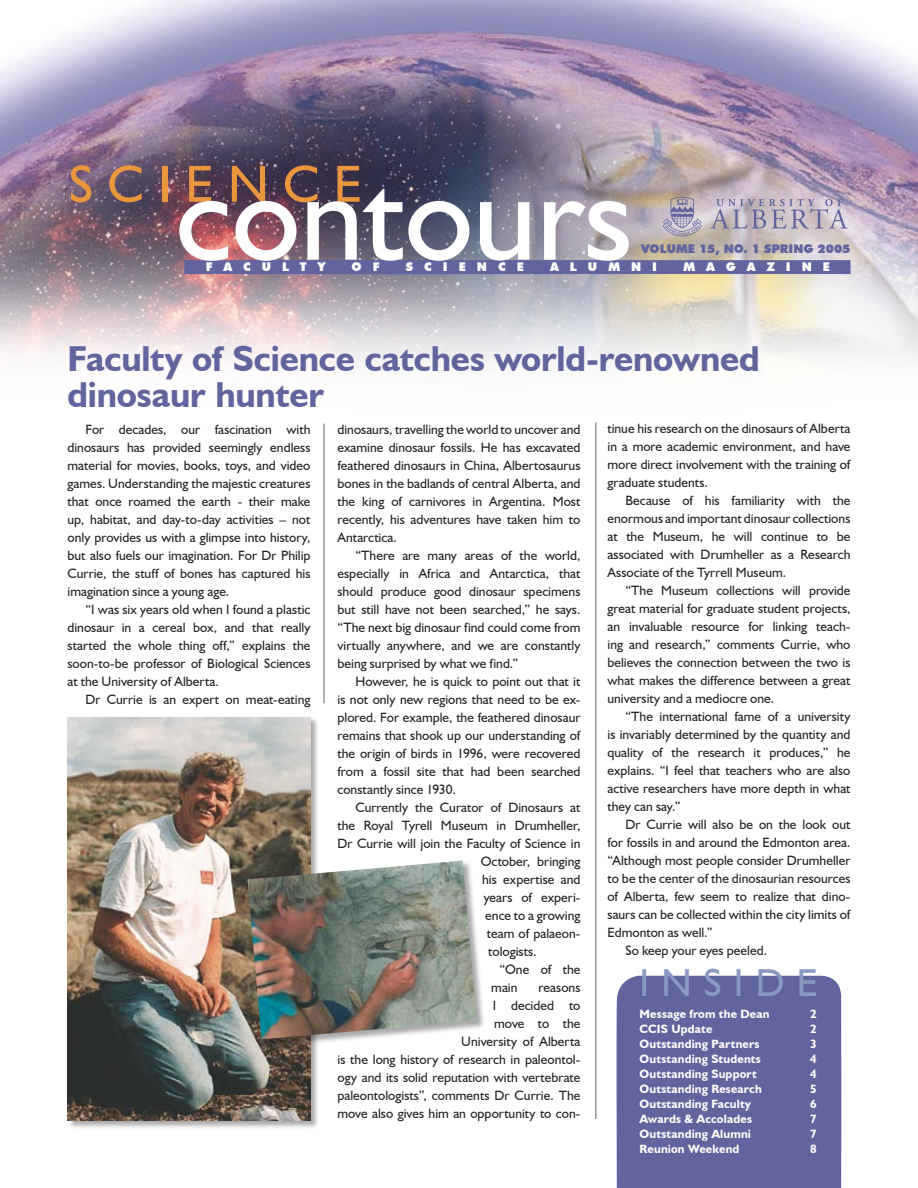
<style>
.page{position:relative;width:918px;height:1188px;background:#fff}
.page>*{position:absolute;margin:0;border:0;box-sizing:border-box;transform-origin:0 0}
.t1{font:127.5px "Humanist 521 BT";color:#fff}
.t2{font:52.5px "Humanist 521 BT";letter-spacing:.27em;color:#e9963d}
.t3{font:39px "Humanist 521 BT";letter-spacing:.31em;color:#8a99c1}
.t4{font:700 36px/36px "Humanist 521 BT";letter-spacing:-.005em;color:#61649d}
.t5{font:13.5px/18px "Humanist 521 BT";color:#252525;text-align:justify}
.t6{font:700 12px "Humanist 521 BT";letter-spacing:.015em;color:#fff}
.t7{font:900 12px "Futura BT";letter-spacing:.92em;color:#fff}
.t8{font:900 12px "Futura BT";color:#61649d}
</style>
<div class="page">
<img style="left:0;top:0;width:918px;height:426px">
<div style="left:616px;top:975px;width:226px;height:213px;background:#61649d"></div>
<svg style="left:710px;top:199px;width:138px;height:30px;background:#b9afc0"></svg>
<svg style="left:663px;top:197px;width:39px;height:39px;background:#b1a8b9"></svg>
<div style="left:185px;top:261px;width:665px;height:12px;background:#61649d"></div>
<div style="left:184px;top:260px;width:666px;height:14px;border:2px solid #61649d"></div>
<hr style="left:324px;top:424px;width:1px;height:279px;background:#626263">
<hr style="left:596px;top:423px;width:1px;height:696px;background:#626263">
<div style="left:66px;top:716px;width:255px;height:414px;background:#252525;opacity:.4"></div>
<img style="left:68px;top:717px;width:242px;height:403px">
<div style="left:247px;top:860px;width:239px;height:189px;background:#252525;opacity:.4"></div>
<img style="left:247px;top:861px;width:230px;height:178px">
<h2 class="t2" style="left:69px;top:151px;width:295px">SCIENCE</h2>
<h1 class="t1" style="left:176px;top:138px;width:458px">contours</h1>
<p class="t7" style="left:206px;top:260px;width:121px">FACULTY</p>
<p class="t7" style="left:352px;top:260px;width:29px">O F</p>
<p class="t7" style="left:406px;top:260px;width:120px">SCIENCE</p>
<p class="t7" style="left:550px;top:260px;width:109px">ALUMNI</p>
<p class="t7" style="left:683px;top:260px;width:148px">MAGAZINE</p>
<p class="t8" style="left:641px;top:241px;width:211px">VOLUME 15, NO. 1 SPRING 2005</p>
<h3 class="t4" style="left:68px;top:340px;width:694px">Faculty of Science catches world-renowned dinosaur hunter</h3>
<p class="t5" style="left:68px;top:421px;width:245px;text-indent:18px">For decades, our fascination with dinosaurs has provided seemingly endless material for movies, books, toys, and video games. Understanding the majestic creatures that once roamed the earth - their make up, habitat, and day-to-day activities – not only provides us with a glimpse into history, but also fuels our imagination. For Dr Philip Currie, the stuff of bones has captured his imagination since a young age.</p>
<p class="t5" style="left:68px;top:601px;width:244px;text-indent:18px">“I was six years old when I found a plastic dinosaur in a cereal box, and that really started the whole thing off,” explains the soon-to-be professor of Biological Sciences at the University of Alberta.</p>
<p class="t5" style="left:85px;top:691px;width:227px">Dr Currie is an expert on meat-eating</p>
<p class="t5" style="left:608px;top:419px;width:245px">tinue his research on the dinosaurs of Alberta in a more academic environment, and have more direct involvement with the training of graduate students.</p>
<p class="t5" style="left:608px;top:491px;width:244px;text-indent:18px">Because of his familiarity with the enormous and important dinosaur collections at the Museum, he will continue to be associated with Drumheller as a Research Associate of the Tyrrell Museum.</p>
<p class="t5" style="left:608px;top:581px;width:245px;text-indent:18px">“The Museum collections will provide great material for graduate student projects, an invaluable resource for linking teach&shy;ing and research,” comments Currie, who believes the connection between the two is what makes the difference between a great university and a mediocre one.</p>
<p class="t5" style="left:608px;top:707px;width:245px;text-indent:18px">“The international fame of a university is invariably determined by the quantity and quality of the research it produces,” he explains. “I feel that teachers who are also active researchers have more depth in what they can say.”</p>
<p class="t5" style="left:625px;top:815px;width:227px">Dr Currie will also be on the look out</p>
<p class="t5" style="left:608px;top:833px;width:245px">for fossils in and around the Edmonton area.</p>
<p class="t5" style="left:608px;top:851px;width:244px">“Although most people consider Drumheller</p>
<p class="t5" style="left:608px;top:869px;width:244px">to be the center of the dinosaurian resources</p>
<p class="t5" style="left:608px;top:887px;width:245px">of Alberta, few seem to realize that dino-</p>
<p class="t5" style="left:608px;top:905px;width:244px">saurs can be collected within the city limits of</p>
<p class="t5" style="left:608px;top:923px;width:107px">Edmonton as well.”</p>
<p class="t5" style="left:625px;top:941px;width:143px">So keep your eyes peeled.</p>
<p class="t5" style="left:338px;top:420px;width:245px">dinosaurs, travelling the world to uncover and examine dinosaur fossils. He has excavated feathered dinosaurs in China, Albertosaurus bones in the badlands of central Alberta, and the king of carnivores in Argentina. Most recently, his adventures have taken him to Antarctica.</p>
<p class="t5" style="left:338px;top:546px;width:244px;text-indent:18px">“There are many areas of the world, especially in Africa and Antarctica, that should produce good dinosaur specimens but still have not been searched,” he says. “The next big dinosaur find could come from virtually anywhere, and we are constantly being surprised by what we find.”</p>
<p class="t5" style="left:338px;top:672px;width:245px;text-indent:18px">However, he is quick to point out that it is not only new regions that need to be ex&shy;plored. For example, the feathered dinosaur remains that shook up our understanding of the origin of birds in 1996, were recovered from a fossil site that had been searched constantly since 1930.</p>
<p class="t5" style="left:355px;top:798px;width:227px">Currently the Curator of Dinosaurs at</p>
<p class="t5" style="left:338px;top:816px;width:245px">the Royal Tyrell Museum in Drumheller,</p>
<p class="t5" style="left:338px;top:834px;width:244px">Dr Currie will join the Faculty of Science in</p>
<p class="t5" style="left:481px;top:852px;width:101px">October, bringing</p>
<p class="t5" style="left:482px;top:870px;width:100px">his expertise and</p>
<p class="t5" style="left:484px;top:888px;width:98px">years of experi-</p>
<p class="t5" style="left:485px;top:906px;width:97px">ence to a growing</p>
<p class="t5" style="left:487px;top:924px;width:95px">team of palaeon-</p>
<p class="t5" style="left:488px;top:942px;width:50px">tologists.</p>
<p class="t5" style="left:499px;top:960px;width:83px">“One of the</p>
<p class="t5" style="left:491px;top:978px;width:28px">main</p>
<h3 class="t3" style="left:640px;top:958px;width:180px">INSIDE</h3>
<p class="t6" style="left:640px;top:1006px;width:132px">Message from the Dean</p>
<p class="t6" style="left:810px;top:1006px;width:8px">2</p>
<p class="t6" style="left:640px;top:1021px;width:74px">CCIS Update</p>
<p class="t6" style="left:810px;top:1021px;width:8px">2</p>
<p class="t6" style="left:640px;top:1036px;width:121px">Outstanding Partners</p>
<p class="t6" style="left:810px;top:1036px;width:8px">3</p>
<p class="t6" style="left:640px;top:1051px;width:123px">Outstanding Students</p>
<p class="t6" style="left:810px;top:1051px;width:8px">4</p>
<p class="t6" style="left:640px;top:1066px;width:119px">Outstanding Support</p>
<p class="t6" style="left:810px;top:1066px;width:8px">4</p>
<p class="t6" style="left:640px;top:1081px;width:124px">Outstanding Research</p>
<p class="t6" style="left:810px;top:1081px;width:8px">5</p>
<p class="t6" style="left:640px;top:1096px;width:113px">Outstanding Faculty</p>
<p class="t6" style="left:810px;top:1096px;width:8px">6</p>
<p class="t6" style="left:640px;top:1111px;width:114px">Awards &amp; Accolades</p>
<p class="t6" style="left:810px;top:1111px;width:8px">7</p>
<p class="t6" style="left:640px;top:1126px;width:113px">Outstanding Alumni</p>
<p class="t6" style="left:810px;top:1126px;width:8px">7</p>
<p class="t6" style="left:640px;top:1141px;width:101px">Reunion Weekend</p>
<p class="t6" style="left:810px;top:1141px;width:8px">8</p>
<p class="t5" style="left:338px;top:978px;width:245px;text-align:right">reasons<br>I decided to<br>move to the<br>University of Alberta<br>is the long history of research in paleontol&shy;ogy and its solid reputation with vertebrate paleontologists”, comments Dr Currie. The move also gives him an opportunity to con-</p>
</div>
